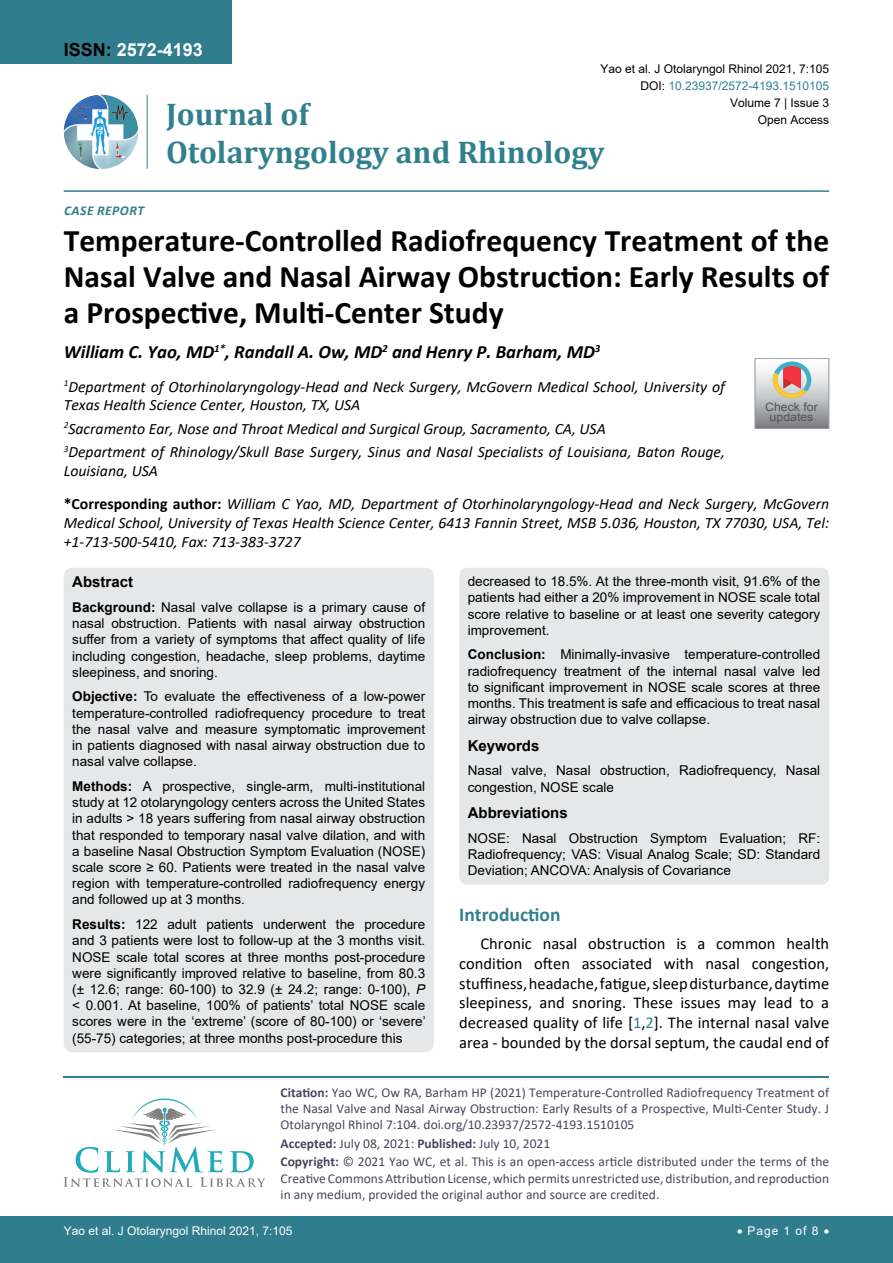
<style>
.page{position:relative;width:893px;height:1263px;background:#fff}
.page>*{position:absolute;margin:0;border:0;box-sizing:border-box;transform-origin:0 0}
.t1{font:700 31.5px/36px "Calibri";color:#000;text-align:justify}
.t2{font:700 31.5px/37.8px "Cambria";color:#30808d}
.t3{font:700 19.5px "Calibri";color:#30808d}
.t4{font:italic 700 18.75px "Calibri";color:#000}
.t5{font:700 18px "Arial";color:#fff}
.t6{font:16.5px/19.8px "Calibri";color:#000;text-align:justify}
.t7{font:italic 15.75px/18.9px "Calibri";color:#000}
.t8{font:700 15px "Arial";color:#000}
.t9{font:13.5px/16.2px "Arial";color:#000;text-align:justify}
.t10{font:13.5px/16.2px "Calibri";color:#47475c}
.t11{font:italic 700 13.5px "Calibri";letter-spacing:.04em;color:#307d8d}
.t12{font:12px "Arial";color:#000}
.t13{font:12px "Arial";color:#fff}
.t14{font:12px "Arial";color:#30808d}
.t15{font:11.7px/10.1px "Arial";color:#535353;text-align:center;scale:1.06 1}
.s1{color:#000}
.s2{font-weight:700;font-style:normal}
.s3{font-weight:700}
.s4{font-style:italic}
.s5{color:#30808d}
</style>
<div class="page">
<hr style="left:64px;top:1076px;width:765px;height:2px;background:#30808d">
<svg style="left:64px;top:1098px;width:202px;height:89px"></svg>
<img style="left:64px;top:95px;width:74px;height:74px;border-radius:37px">
<hr style="left:147px;top:95px;width:1px;height:74px;background:#307d8d">
<hr style="left:64px;top:190px;width:765px;height:2px;background:#307d8d">
<div style="left:0;top:1217px;width:893px;height:46px;background:#307d8d"></div>
<div style="left:0;top:0;width:231px;height:64px;background:#307d8d"></div>
<div style="left:64px;top:568px;width:370px;height:484px;background:#e6e7e8;border-radius:9px"></div>
<div style="left:459px;top:568px;width:370px;height:317px;background:#e6e7e8;border-radius:9px"></div>
<svg style="left:755px;top:358px;width:74px;height:71px"></svg>
<h3 class="t5" style="left:64px;top:37px;width:141px"><span class="s1">ISSN:</span> 2572-4193</h3>
<p class="t12" style="left:600px;top:60px;width:230px">Yao et al. J Otolaryngol Rhinol 2021, 7:105</p>
<p class="t11" style="left:64px;top:201px;width:58px">Case Repor</p>
<p class="t11" style="left:138px;top:201px;width:8px">t</p>
<h1 class="t2" style="left:166px;top:94px;width:440px">Journal of<br>Otolaryngology and Rhinology</h1>
<p class="t14" style="left:640px;top:77px;width:190px"><span class="s1">DOI:</span> 10.23937/2572-4193.1510105</p>
<p class="t12" style="left:758px;top:112px;width:73px">Open Access</p>
<p class="t12" style="left:730px;top:95px;width:101px">Volume 7 | Issue 3</p>
<h1 class="t1" style="left:64px;top:222px;width:767px">Temperature-Controlled Radiofrequency Treatment of the Nasal Valve and Nasal Airway Obstruction: Early Results of a Prospective, Multi-Center Study</h1>
<h3 class="t4" style="left:64px;top:339px;width:538px">William C. Yao, MD<sup>1*</sup>, Randall A. Ow, MD<sup>2</sup> and Henry P. Barham, MD<sup>3</sup></h3>
<p class="t7" style="left:64px;top:376px;width:663px"><sup>1</sup>Department of Otorhinolaryngology-Head and Neck Surgery, McGovern Medical School, University of<br>Texas Health Science Center, Houston, TX, USA</p>
<p class="t7" style="left:64px;top:416px;width:663px;line-height:23.1px"><sup>2</sup>Sacramento Ear, Nose and Throat Medical and Surgical Group, Sacramento, CA, USA<br><sup>3</sup>Department of Rhinology/Skull Base Surgery, Sinus and Nasal Specialists of Louisiana, Baton Rouge,</p>
<p class="t7" style="left:64px;top:453px;width:767px;line-height:33.2px">Louisiana, USA<br><span class="s2">*Corresponding author:</span> William C Yao, MD, Department of Otorhinolaryngology-Head and Neck Surgery, McGovern</p>
<p class="t7" style="left:64px;top:512px;width:767px">Medical School, University of Texas Health Science Center, 6413 Fannin Street, MSB 5.036, Houston, TX 77030, USA, Tel: +1-713-500-5410, Fax: 713-383-3727</p>
<p class="t8" style="left:72px;top:571px;width:62px">Abstract</p>
<p class="t9" style="left:72px;top:599px;width:354px"><span class="s3">Background:</span> Nasal valve collapse is a primary cause of nasal obstruction. Patients with nasal airway obstruction suffer from a variety of symptoms that affect quality of life including congestion, headache, sleep problems, daytime sleepiness, and snoring.</p>
<p class="t9" style="left:72px;top:688px;width:354px"><span class="s3">Objective:</span> To evaluate the effectiveness of a low-power temperature-controlled radiofrequency procedure to treat the nasal valve and measure symptomatic improvement in patients diagnosed with nasal airway obstruction due to nasal valve collapse.</p>
<p class="t9" style="left:72px;top:778px;width:354px"><span class="s3">Methods:</span> A prospective, single-arm, multi-institutional study at 12 otolaryngology centers across the United States in adults &gt; 18 years suffering from nasal airway obstruction that responded to temporary nasal valve dilation, and with a baseline Nasal Obstruction Symptom Evaluation (NOSE) scale score ≥ 60. Patients were treated in the nasal valve region with temperature-controlled radiofrequency energy and followed up at 3 months.</p>
<p class="t9" style="left:72px;top:916px;width:355px"><span class="s3">Results:</span> 122 adult patients underwent the procedure and 3 patients were lost to follow-up at the 3 months visit.<br>NOSE scale total scores at three months post-procedure were significantly improved relative to baseline, from 80.3 (± 12.6; range: 60-100) to 32.9 (± 24.2; range: 0-100), <span class="s4">P </span>&lt; 0.001. At baseline, 100% of patients’ total NOSE scale scores were in the ‘extreme’ (score of 80-100) or ‘severe’ (55-75) categories; at three months post-procedure this</p>
<p class="t15" style="left:765px;top:402px;width:51px">Check for updates</p>
<p class="t9" style="left:468px;top:573px;width:354px">decreased to 18.5%. At the three-month visit, 91.6% of the patients had either a 20% improvement in NOSE scale total score relative to baseline or at least one severity category improvement.</p>
<p class="t9" style="left:468px;top:646px;width:354px"><span class="s3">Conclusion:</span> Minimally-invasive temperature-controlled radiofrequency treatment of the internal nasal valve led to significant improvement in NOSE scale scores at three months. This treatment is safe and efficacious to treat nasal airway obstruction due to valve collapse.</p>
<p class="t8" style="left:468px;top:735px;width:73px">Keywords</p>
<p class="t9" style="left:468px;top:762px;width:354px">Nasal valve, Nasal obstruction, Radiofrequency, Nasal congestion, NOSE scale</p>
<p class="t8" style="left:468px;top:802px;width:102px">Abbreviations</p>
<p class="t9" style="left:468px;top:830px;width:354px">NOSE: Nasal Obstruction Symptom Evaluation; RF:<br>Radiofrequency; VAS: Visual Analog Scale; SD: Standard Deviation; ANCOVA: Analysis of Covariance</p>
<h2 class="t3" style="left:459px;top:900px;width:103px">Introduction</h2>
<p class="t6" style="left:459px;top:933px;width:371px;text-indent:21px">Chronic nasal obstruction is a common health condition often associated with nasal congestion, stuffiness, headache, fatigue, sleep disturbance, daytime sleepiness, and snoring. These issues may lead to a decreased quality of life [<span class="s5">1</span>,<span class="s5">2</span>]. The internal nasal valve area - bounded by the dorsal septum, the caudal end of</p>
<p class="t10" style="left:281px;top:1084px;width:550px;text-align:justify"><span class="s3">Citation:</span> Yao WC, Ow RA, Barham HP (2021) Temperature-Controlled Radiofrequency Treatment of the Nasal Valve and Nasal Airway Obstruction: Early Results of a Prospective, Multi-Center Study. J Otolaryngol Rhinol 7:104. doi.org/10.23937/2572-4193.1510105</p>
<p class="t10" style="left:281px;top:1134px;width:550px;line-height:18.6px"><span class="s3">Accepted:</span> July 08, 2021: <span class="s3">Published:</span> July 10, 2021<br><span class="s3">Copyright:</span> © 2021 Yao WC, et al. This is an open-access article distributed under the terms of the</p>
<p class="t10" style="left:281px;top:1170px;width:550px">Creative Commons Attribution License, which permits unrestricted use, distribution, and reproduction in any medium, provided the original author and source are credited.</p>
<p class="t13" style="left:64px;top:1223px;width:230px">Yao et al. J Otolaryngol Rhinol 2021, 7:105</p>
<p class="t13" style="left:737px;top:1223px;width:94px">• Page 1 of 8 •</p>
</div>
